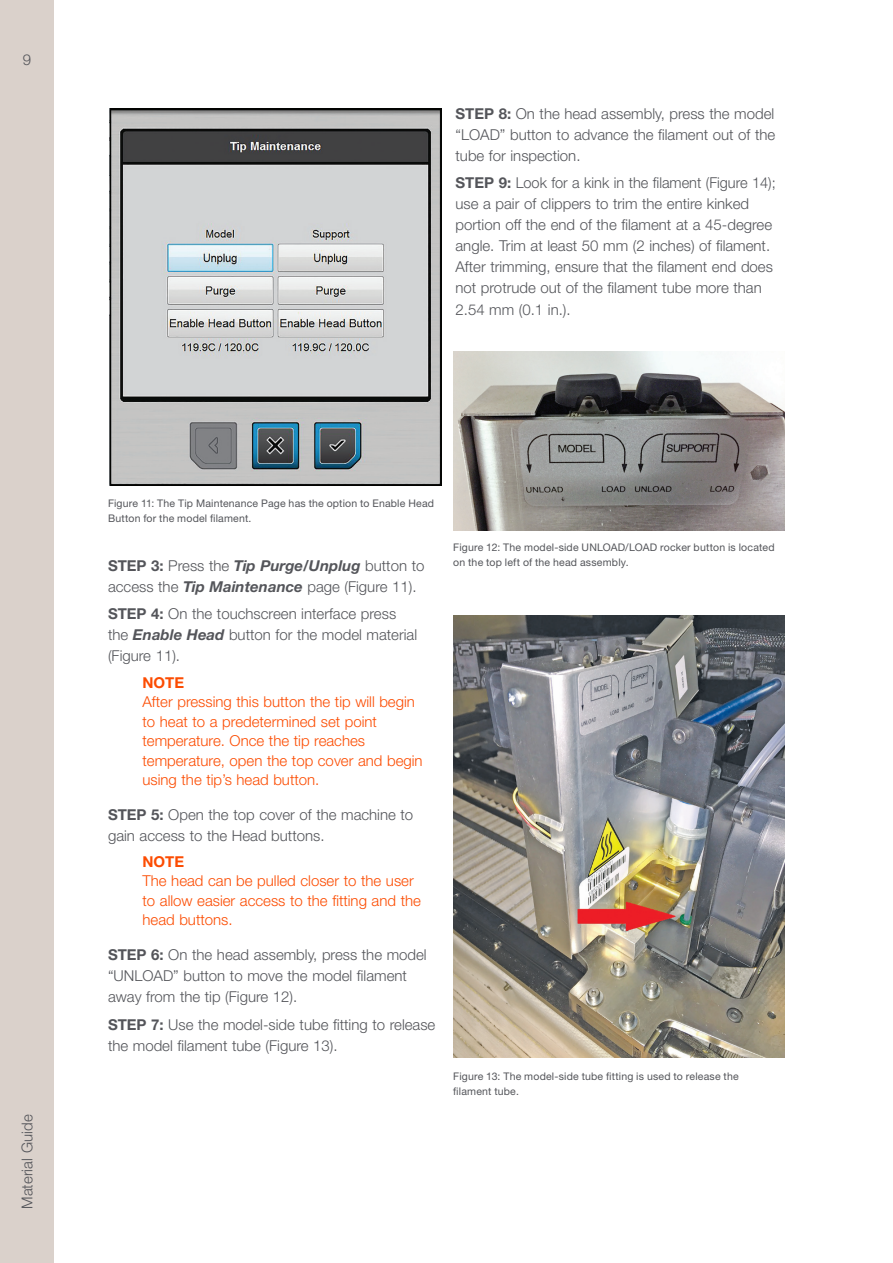
<style>
.page{position:relative;width:893px;height:1263px;background:#fff}
.page>*{position:absolute;margin:0;border:0;box-sizing:border-box;transform-origin:0 0}
.Para{font:300 15px/21px "Helvetica Neue LT Std";color:#54555a}
.Note{font:300 15px/19.5px "Helvetica Neue LT Std";color:#fc4c02}
.Caption{font:10.5px/15px "Helvetica Neue LT Std";letter-spacing:.015em;color:#54555a}
.s1{font-weight:700}
.s2{font-weight:700;font-style:italic}
</style>
<div class="page">
<div style="left:0;top:0;width:54px;height:1263px;background:#dad1cb"></div>
<img style="left:453px;top:351px;width:332px;height:180px">
<img style="left:453px;top:615px;width:332px;height:443px">
<img style="left:109px;top:108px;width:332px;height:378px">
<p class="Para" style="left:23px;top:49px;width:10px">9</p>
<p class="Para" style="left:16px;top:1209px;width:96px;rotate:-90deg">Material Guide</p>
<p class="Para" style="left:455px;top:103px;width:321px;text-align:justify"><span class="s1">STEP 8:</span> On the head assembly, press the model “LOAD” button to advance the filament out of the tube for inspection.</p>
<p class="Para" style="left:455px;top:172px;width:322px"><span class="s1">STEP 9:</span> Look for a kink in the filament (Figure 14); use a pair of clippers to trim the entire kinked portion off the end of the filament at a 45-degree angle. Trim at least 50 mm (2 inches) of filament.<br>After trimming, ensure that the filament end does not protrude out of the filament tube more than 2.54 mm (0.1 in.).</p>
<p class="Caption" style="left:108px;top:495px;width:328px">Figure 11: The Tip Maintenance Page has the option to Enable Head<br>Button for the model filament.</p>
<p class="Para" style="left:108px;top:554px;width:318px"><span class="s1">STEP 3:</span> Press the <span class="s2">Tip Purge/Unplug</span> button to access the <span class="s2">Tip Maintenance</span> page (Figure 11).</p>
<p class="Para" style="left:108px;top:603px;width:311px"><span class="s1">STEP 4:</span> On the touchscreen interface press the <span class="s2">Enable Head</span> button for the model material (Figure 11).</p>
<p class="Note" style="left:142px;top:672px;width:282px"><span class="s1">NOTE<br></span>After pressing this button the tip will begin to heat to a predetermined set point temperature. Once the tip reaches temperature, open the top cover and begin using the tip’s head button.</p>
<p class="Para" style="left:108px;top:803px;width:307px"><span class="s1">STEP 5:</span> Open the top cover of the machine to gain access to the Head buttons.</p>
<p class="Note" style="left:142px;top:851px;width:280px"><span class="s1">NOTE<br></span>The head can be pulled closer to the user to allow easier access to the fitting and the head buttons.</p>
<p class="Para" style="left:108px;top:944px;width:320px"><span class="s1">STEP 6:</span> On the head assembly, press the model “UNLOAD” button to move the model filament away from the tip (Figure 12).</p>
<p class="Para" style="left:108px;top:1013px;width:329px"><span class="s1">STEP 7:</span> Use the model-side tube fitting to release the model filament tube (Figure 13).</p>
<p class="Caption" style="left:453px;top:539px;width:323px">Figure 12: The model-side UNLOAD/LOAD rocker button is located on the top left of the head assembly.</p>
<p class="Caption" style="left:453px;top:1068px;width:287px">Figure 13: The model-side tube fitting is used to release the</p>
<p class="Caption" style="left:453px;top:1083px;width:67px">filament tube.</p>
</div>
